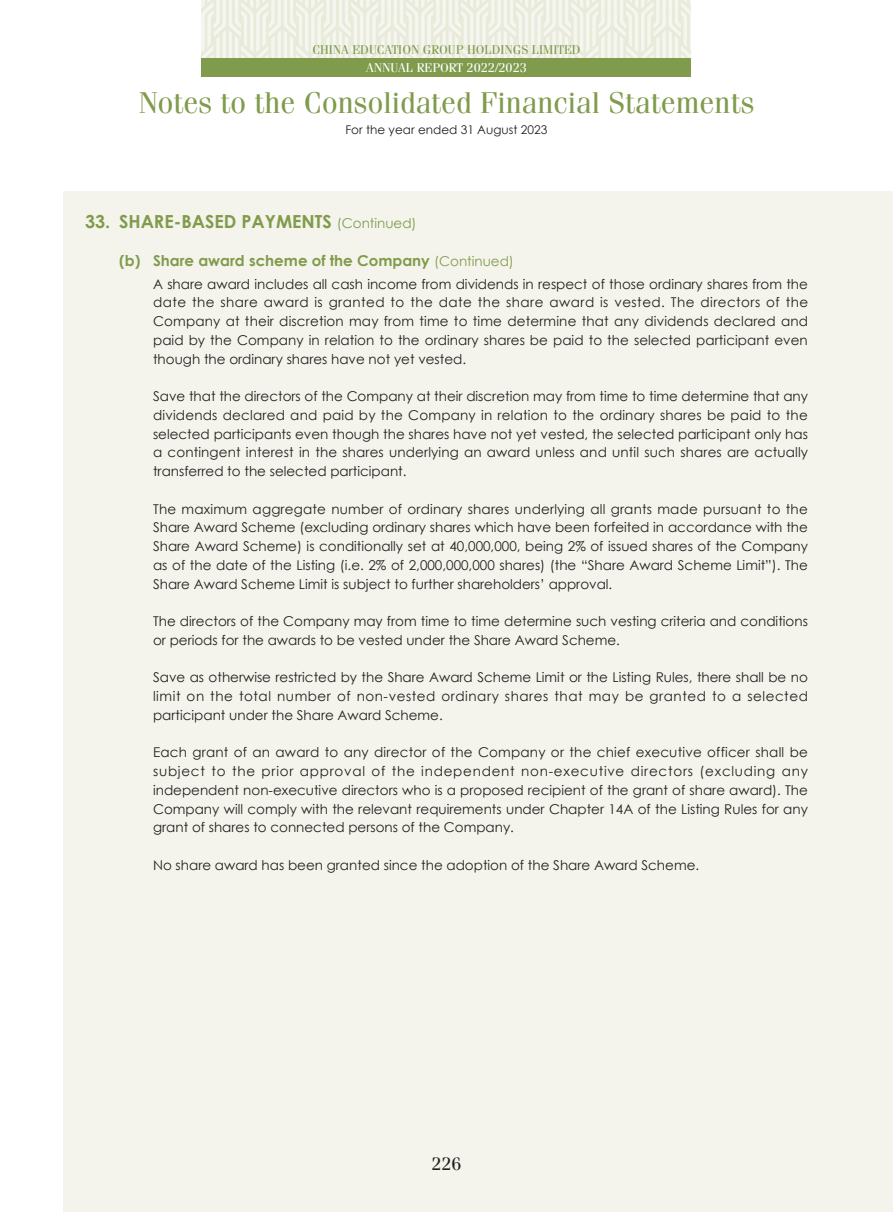
<style>
.page{position:relative;width:893px;height:1212px;background:#fff}
.page>*{position:absolute;margin:0;border:0;box-sizing:border-box;transform-origin:0 0}
.t1{font:30px "Fenice Std";color:#809b4c}
.t2{font:700 18px "Century Gothic";color:#809b4c}
.t3{font:18px "Fenice Std";color:#231f20}
.t4{font:700 15px "Century Gothic";color:#809b4c}
.t5{font:13.5px/18.8px "Century Gothic";color:#231f20;text-align:justify}
.t6{font:12.75px "Fenice Std";color:#809b4c}
.t7{font:12.75px "Fenice Std";color:#fff}
.t8{font:12px "Century Gothic";color:#231f20}
.s1{font-weight:400;font-size:13.5px}
</style>
<div class="page">
<div style="left:64px;top:191px;width:829px;height:1021px;background:#f5f4ec"></div>
<svg style="left:202px;top:0;width:489px;height:77px"></svg>
<div style="left:202px;top:58px;width:489px;height:18px;background:#809b4c"></div>
<p class="t6" style="left:312px;top:42px;width:270px">CHINA EDUCATION GROUP HOLDINGS LIMITED</p>
<p class="t7" style="left:366px;top:60px;width:162px">ANNUAL REPORT 2022/2023</p>
<h1 class="t1" style="left:138px;top:85px;width:618px">Notes to the Consolidated Financial Statements</h1>
<p class="t8" style="left:345px;top:121px;width:203px">For the year ended 31 August 2023</p>
<h2 class="t2" style="left:85px;top:208px;width:333px">33. SHARE-BASED PAYMENTS <span class="s1">(Continued)</span></h2>
<p class="t4" style="left:119px;top:249px;width:396px">(b) Share award scheme of the Company <span class="s1">(Continued)</span></p>
<p class="t5" style="left:153px;top:274px;width:657px">A share award includes all cash income from dividends in respect of those ordinary shares from the date the share award is granted to the date the share award is vested. The directors of the Company at their discretion may from time to time determine that any dividends declared and paid by the Company in relation to the ordinary shares be paid to the selected participant even though the ordinary shares have not yet vested.</p>
<p class="t5" style="left:153px;top:387px;width:657px">Save that the directors of the Company at their discretion may from time to time determine that any dividends declared and paid by the Company in relation to the ordinary shares be paid to the selected participants even though the shares have not yet vested, the selected participant only has a contingent interest in the shares underlying an award unless and until such shares are actually transferred to the selected participant.</p>
<p class="t5" style="left:153px;top:499px;width:656px">The maximum aggregate number of ordinary shares underlying all grants made pursuant to the Share Award Scheme (excluding ordinary shares which have been forfeited in accordance with the Share Award Scheme) is conditionally set at 40,000,000, being 2% of issued shares of the Company as of the date of the Listing (i.e. 2% of 2,000,000,000 shares) (the “Share Award Scheme Limit”). The Share Award Scheme Limit is subject to further shareholders’ approval.</p>
<p class="t5" style="left:153px;top:612px;width:656px">The directors of the Company may from time to time determine such vesting criteria and conditions or periods for the awards to be vested under the Share Award Scheme.</p>
<p class="t5" style="left:153px;top:668px;width:656px">Save as otherwise restricted by the Share Award Scheme Limit or the Listing Rules, there shall be no limit on the total number of non-vested ordinary shares that may be granted to a selected participant under the Share Award Scheme.</p>
<p class="t5" style="left:153px;top:743px;width:656px">Each grant of an award to any director of the Company or the chief executive officer shall be subject to the prior approval of the independent non-executive directors (excluding any independent non-executive directors who is a proposed recipient of the grant of share award). The Company will comply with the relevant requirements under Chapter 14A of the Listing Rules for any grant of shares to connected persons of the Company.</p>
<p class="t5" style="left:153px;top:855px;width:548px">No share award has been granted since the adoption of the Share Award Scheme.</p>
<h2 class="t3" style="left:431px;top:1152px;width:32px">226</h2>
</div>
